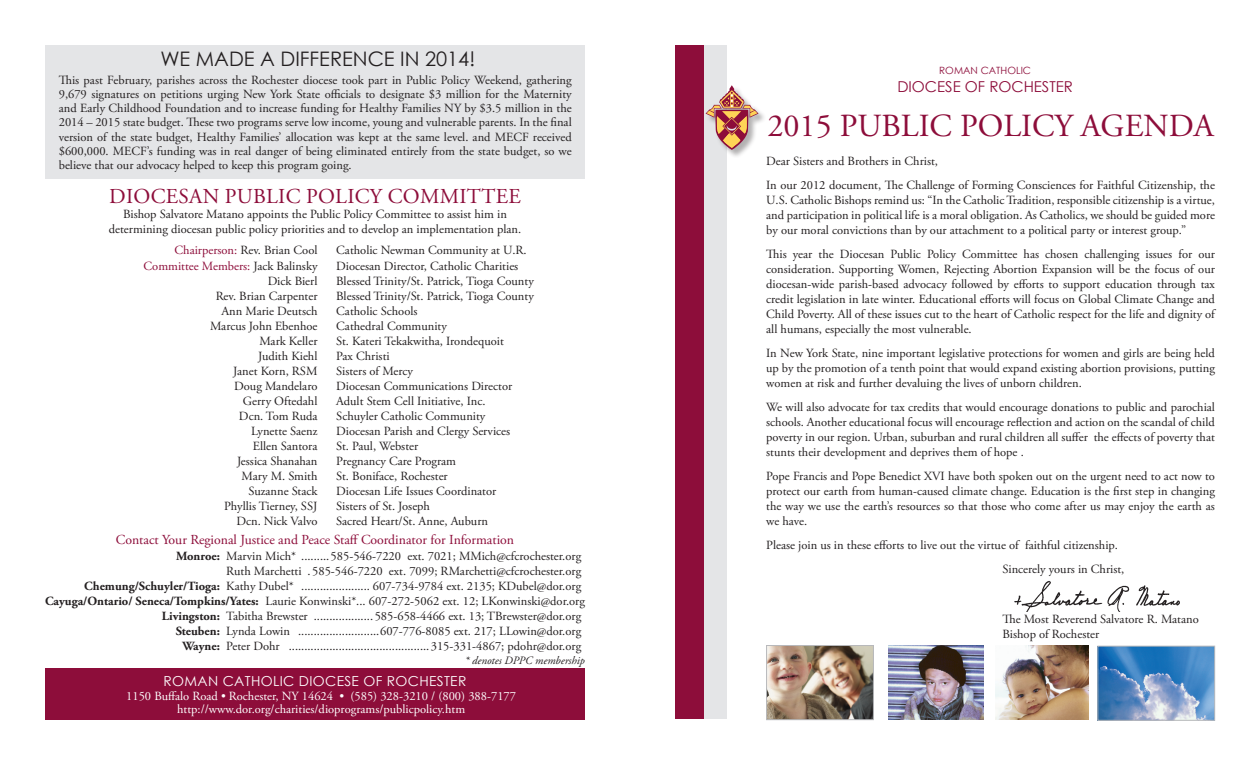
<style>
.page{position:relative;width:1260px;height:765px;background:#fff}
.page>*{position:absolute;margin:0;border:0;box-sizing:border-box;transform-origin:0 0}
.t1{font:32.25px "Adobe Garamond Pro";color:#8d0d3a}
.t2{font:21.25px "Adobe Garamond Pro";letter-spacing:.015em;color:#8d0d3a}
.t3{font:20px "Century Gothic";color:#231f20}
.t4{font:15px "Century Gothic";color:#8d0d3a}
.t5{font:13.75px "Adobe Garamond Pro";color:#8d0d3a}
.t6{font:13.75px "Century Gothic";letter-spacing:.025em;color:#fff}
.t7{font:12.5px/15px "Adobe Garamond Pro";color:#231f20;text-align:justify}
.t8{font:12.5px/13.8px "Adobe Garamond Pro";color:#fff;text-align:center}
.t9{font:12.5px "Adobe Garamond Pro";color:#8d0d3a}
.t10{font:italic 11.25px "Adobe Garamond Pro";color:#231f20}
.t11{font:10px "Century Gothic";color:#8d0d3a}
.s1{color:#8d0d3a}
.s2{color:#231f20}
.s3{font-weight:700}
</style>
<div class="page">
<div style="left:695px;top:45px;width:31px;height:674px;background:#e4e5e7"></div>
<div style="left:675px;top:45px;width:29px;height:674px;background:#8d0d3a"></div>
<img style="left:1014px;top:580px;width:166px;height:31px">
<div style="left:45px;top:45px;width:540px;height:133px;background:#e4e5e7"></div>
<div style="left:705px;top:85px;width:61px;height:73px;background:#231f20;opacity:.35"></div>
<svg style="left:706px;top:85px;width:53px;height:65px"></svg>
<div style="left:45px;top:669px;width:540px;height:51px;background:#8d0d3a"></div>
<img style="left:768px;top:647px;width:104px;height:71px">
<div style="left:766px;top:645px;width:108px;height:75px;border:1px solid #b8b9bc"></div>
<img style="left:1100px;top:648px;width:113px;height:71px">
<div style="left:1098px;top:646px;width:117px;height:75px;border:1px solid #b8b9bc"></div>
<img style="left:996px;top:646px;width:92px;height:74px">
<img style="left:889px;top:646px;width:95px;height:74px">
<h3 class="t3" style="left:160px;top:45px;width:316px">WE MADE A DIFFERENCE IN 2014!</h3>
<p class="t7" style="left:59px;top:73px;width:515px;line-height:14.1px">This past February, parishes across the Rochester diocese took part in Public Policy Weekend, gathering 9,679 signatures on petitions urging New York State officials to designate $3 million for the Maternity and Early Childhood Foundation and to increase funding for Healthy Families NY by $3.5 million in the 2014 – 2015 state budget. These two programs serve low income, young and vulnerable parents. In the final version of the state budget, Healthy Families’ allocation was kept at the same level. and MECF received $600,000. MECF’s funding was in real danger of being eliminated entirely from the state budget, so we believe that our advocacy helped to keep this program going.</p>
<h2 class="t2" style="left:109px;top:183px;width:413px">DIOCESAN PUBLIC POLICY COMMITTEE</h2>
<p class="t7" style="left:109px;top:207px;width:414px;text-align:center">Bishop Salvatore Matano appoints the Public Policy Committee to assist him in determining diocesan public policy priorities and to develop an implementation plan.</p>
<p class="t7" style="left:175px;top:243px;width:144px"><span class="s1">Chairperson:</span> Rev. Brian Cool</p>
<p class="t7" style="left:336px;top:243px;width:192px">Catholic Newman Community at U.R.</p>
<p class="t9" style="left:144px;top:259px;width:175px">Committee Members: <span class="s2">Jack Balinsky</span></p>
<p class="t7" style="left:336px;top:259px;width:184px">Diocesan Director, Catholic Charities</p>
<p class="t7" style="left:268px;top:274px;width:51px">Dick Bierl</p>
<p class="t7" style="left:336px;top:274px;width:199px">Blessed Trinity/St. Patrick, Tioga County</p>
<p class="t7" style="left:216px;top:289px;width:103px">Rev. Brian Carpenter</p>
<p class="t7" style="left:336px;top:289px;width:199px">Blessed Trinity/St. Patrick, Tioga County</p>
<p class="t7" style="left:221px;top:304px;width:98px">Ann Marie Deutsch</p>
<p class="t7" style="left:336px;top:304px;width:83px">Catholic Schools</p>
<p class="t7" style="left:210px;top:319px;width:109px">Marcus John Ebenhoe</p>
<p class="t7" style="left:336px;top:319px;width:112px">Cathedral Community</p>
<p class="t7" style="left:259px;top:334px;width:60px">Mark Keller</p>
<p class="t7" style="left:336px;top:334px;width:169px">St. Kateri Tekakwitha, Irondequoit</p>
<p class="t7" style="left:258px;top:349px;width:61px">Judith Kiehl</p>
<p class="t7" style="left:336px;top:349px;width:55px">Pax Christi</p>
<p class="t7" style="left:233px;top:364px;width:86px">Janet Korn, RSM</p>
<p class="t7" style="left:336px;top:364px;width:78px">Sisters of Mercy</p>
<p class="t7" style="left:234px;top:379px;width:85px">Doug Mandelaro</p>
<p class="t7" style="left:336px;top:379px;width:177px">Diocesan Communications Director</p>
<p class="t7" style="left:243px;top:394px;width:76px">Gerry Oftedahl</p>
<p class="t7" style="left:336px;top:394px;width:151px">Adult Stem Cell Initiative, Inc.</p>
<p class="t7" style="left:239px;top:409px;width:80px">Dcn. Tom Ruda</p>
<p class="t7" style="left:336px;top:409px;width:151px">Schuyler Catholic Community</p>
<p class="t7" style="left:251px;top:424px;width:68px">Lynette Saenz</p>
<p class="t7" style="left:336px;top:424px;width:176px">Diocesan Parish and Clergy Services</p>
<p class="t7" style="left:253px;top:439px;width:66px">Ellen Santora</p>
<p class="t7" style="left:336px;top:439px;width:84px">St. Paul, Webster</p>
<p class="t7" style="left:237px;top:454px;width:82px">Jessica Shanahan</p>
<p class="t7" style="left:336px;top:454px;width:121px">Pregnancy Care Program</p>
<p class="t7" style="left:241px;top:469px;width:78px">Mary M. Smith</p>
<p class="t7" style="left:336px;top:469px;width:113px">St. Boniface, Rochester</p>
<p class="t7" style="left:249px;top:484px;width:70px">Suzanne Stack</p>
<p class="t7" style="left:336px;top:484px;width:162px">Diocesan Life Issues Coordinator</p>
<p class="t7" style="left:224px;top:499px;width:95px">Phyllis Tierney, SSJ</p>
<p class="t7" style="left:336px;top:499px;width:95px">Sisters of St. Joseph</p>
<p class="t7" style="left:236px;top:514px;width:83px">Dcn. Nick Valvo</p>
<p class="t7" style="left:336px;top:514px;width:153px">Sacred Heart/St. Anne, Auburn</p>
<p class="t7" style="left:176px;top:549px;width:407px"><span class="s3">Monroe:</span> Marvin Mich* .........585-546-7220 ext. 7021; MMich@cfcrochester.org</p>
<p class="t7" style="left:226px;top:564px;width:356px">Ruth Marchetti . 585-546-7220 ext. 7099; RMarchetti@cfcrochester.org</p>
<p class="t7" style="left:84px;top:579px;width:499px"><span class="s3">Chemung/Schuyler/Tioga:</span> Kathy Dubel* ...................... 607-734-9784 ext. 2135; KDubel@dor.org</p>
<p class="t7" style="left:45px;top:594px;width:541px"><span class="s3">Cayuga/Ontario/ Seneca/Tompkins/Yates:</span> Laurie Konwinski*... 607-272-5062 ext. 12; LKonwinski@dor.org</p>
<p class="t7" style="left:162px;top:609px;width:421px"><span class="s3">Livingston:</span> Tabitha Brewster ................... 585-658-4466 ext. 13; TBrewster@dor.org</p>
<p class="t7" style="left:176px;top:624px;width:407px"><span class="s3">Steuben:</span> Lynda Lowin ..........................607-776-8085 ext. 217; LLowin@dor.org</p>
<p class="t7" style="left:182px;top:639px;width:400px"><span class="s3">Wayne:</span> Peter Dohr .............................................315-331-4867; pdohr@dor.org</p>
<p class="t10" style="left:465px;top:653px;width:122px">* denotes DPPC membership</p>
<p class="t5" style="left:116px;top:531px;width:400px">Contact Your Regional Justice and Peace Staff Coordinator for Information</p>
<p class="t6" style="left:164px;top:671px;width:304px">ROMAN CATHOLIC DIOCESE OF ROCHESTER</p>
<p class="t8" style="left:126px;top:689px;width:391px">1150 Buffalo Road • Rochester, NY 14624 • (585) 328-3210 / (800) 388-7177 http://www.dor.org/charities/dioprograms/publicpolicy.htm</p>
<p class="t11" style="left:939px;top:63px;width:93px">ROMAN CATHOLIC</p>
<p class="t4" style="left:897px;top:76px;width:177px">DIOCESE OF ROCHESTER</p>
<h1 class="t1" style="left:767px;top:106px;width:448px">2015 PUBLIC POLICY AGENDA</h1>
<p class="t7" style="left:766px;top:149px;width:450px;line-height:24px">Dear Sisters and Brothers in Christ,<br>In our 2012 document, The Challenge of Forming Consciences for Faithful Citizenship, the</p>
<p class="t7" style="left:766px;top:193px;width:450px">U.S. Catholic Bishops remind us: “In the Catholic Tradition, responsible citizenship is a virtue, and participation in political life is a moral obligation. As Catholics, we should be guided more by our moral convictions than by our attachment to a political party or interest group.”</p>
<p class="t7" style="left:766px;top:247px;width:450px">This year the Diocesan Public Policy Committee has chosen challenging issues for our consideration. Supporting Women, Rejecting Abortion Expansion will be the focus of our diocesan-wide parish-based advocacy followed by efforts to support education through tax credit legislation in late winter. Educational efforts will focus on Global Climate Change and Child Poverty. All of these issues cut to the heart of Catholic respect for the life and dignity of all humans, especially the most vulnerable.</p>
<p class="t7" style="left:766px;top:346px;width:450px">In New York State, nine important legislative protections for women and girls are being held up by the promotion of a tenth point that would expand existing abortion provisions, putting women at risk and further devaluing the lives of unborn children.</p>
<p class="t7" style="left:766px;top:400px;width:450px">We will also advocate for tax credits that would encourage donations to public and parochial schools. Another educational focus will encourage reflection and action on the scandal of child poverty in our region. Urban, suburban and rural children all suffer the effects of poverty that stunts their development and deprives them of hope .</p>
<p class="t7" style="left:766px;top:469px;width:450px">Pope Francis and Pope Benedict XVI have both spoken out on the urgent need to act now to protect our earth from human-caused climate change. Education is the first step in changing the way we use the earth’s resources so that those who come after us may enjoy the earth as we have.</p>
<p class="t7" style="left:1002px;top:533px;width:123px;line-height:24px;text-indent:-236px">Please join us in these efforts to live out the virtue of faithful citizenship.<br>Sincerely yours in Christ,</p>
<p class="t7" style="left:1002px;top:612px;width:198px">The Most Reverend Salvatore R. Matano<br>Bishop of Rochester</p>
</div>
